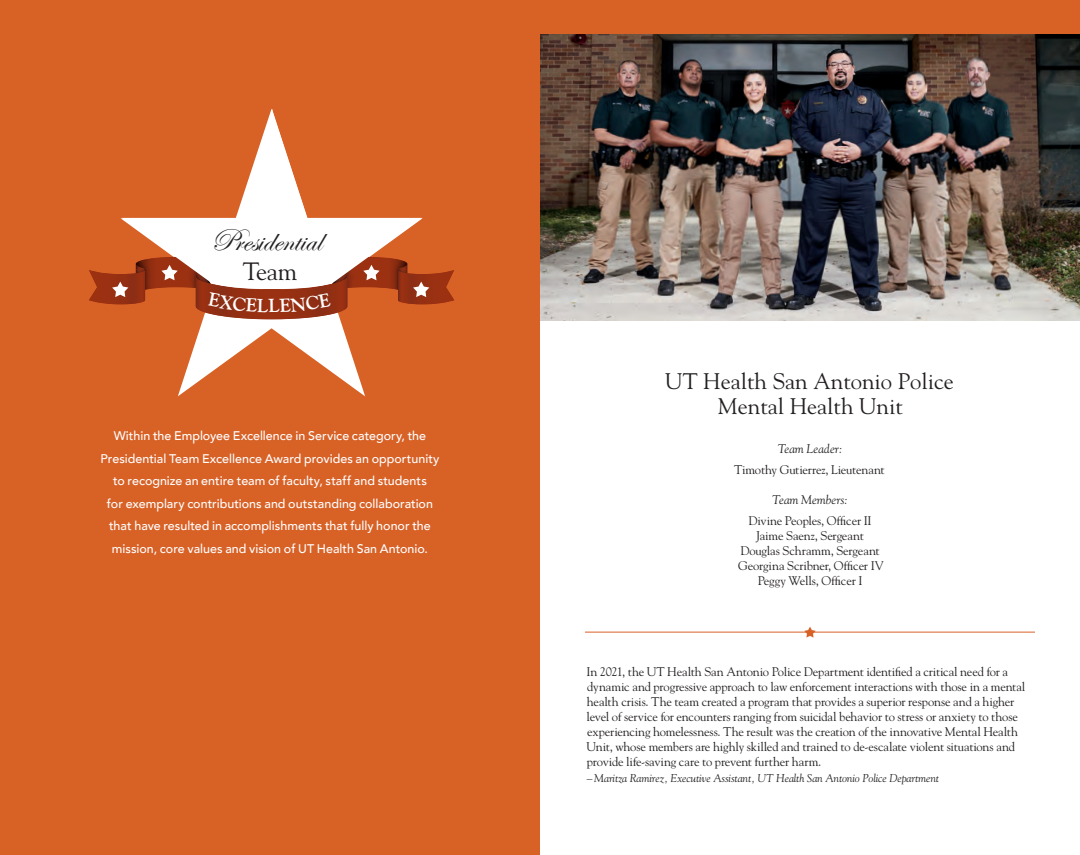
<style>
.page{position:relative;width:1080px;height:855px;background:#fff}
.page>*{position:absolute;margin:0;border:0;box-sizing:border-box;transform-origin:0 0}
.t1{font:32.12px "Edwardian Script ITC";color:#231f20}
.award_name{font:25px "Goudy Std";color:#231f20}
.recipient_name{font:22.5px/25px "Goudy Std";color:#231f20;text-align:center}
.co-worker_quote{font:12.5px/15px "Goudy Std";letter-spacing:-.015em;color:#231f20}
.award_description_20{font:500 12.5px/22.5px "Avenir";color:#fff;text-align:center}
.co-worker_quote-2{font:italic 12.5px "Goudy Std";color:#231f20}
.t2{font:italic 11.25px "Goudy Std";letter-spacing:-.01em;color:#231f20}
</style>
<div class="page">
<img style="left:540px;top:34px;width:540px;height:286px">
<div style="left:0;top:0;width:540px;height:855px;background:#d86126"></div>
<div style="left:540px;top:0;width:540px;height:34px;background:#d86126"></div>
<svg style="left:178px;top:319px;width:187px;height:77px"></svg>
<hr style="left:585px;top:632px;width:450px;height:1px;background:#d86126">
<svg style="left:804px;top:627px;width:12px;height:11px"></svg>
<svg style="left:89px;top:109px;width:365px;height:210px"></svg>
<p class="t1" style="left:211px;top:223px;width:112px">Presidential</p>
<p class="award_name" style="left:243px;top:256px;width:56px">Team</p>
<p class="award_description_20" style="left:101px;top:424px;width:340px">Within the Employee Excellence in Service category, the Presidential Team Excellence Award provides an opportunity to recognize an entire team of faculty, staff and students<br>for exemplary contributions and outstanding collaboration that have resulted in accomplishments that fully honor the mission, core values and vision of UT Health San Antonio.</p>
<p class="recipient_name" style="left:665px;top:369px;width:290px">UT Health San Antonio Police<br>Mental Health Unit</p>
<p class="co-worker_quote-2" style="left:778px;top:441px;width:66px">Team Leader:</p>
<p class="co-worker_quote" style="left:734px;top:462px;width:152px">Timothy Gutierrez, Lieutenant</p>
<p class="co-worker_quote-2" style="left:772px;top:492px;width:77px">Team Members:</p>
<p class="co-worker_quote" style="left:749px;top:513px;width:125px">Divine Peoples, Officer II</p>
<p class="co-worker_quote" style="left:756px;top:528px;width:109px">Jaime Saenz, Sergeant</p>
<p class="co-worker_quote" style="left:740px;top:543px;width:141px">Douglas Schramm, Sergeant</p>
<p class="co-worker_quote" style="left:738px;top:558px;width:147px">Georgina Scribner, Officer IV</p>
<p class="co-worker_quote" style="left:758px;top:573px;width:106px">Peggy Wells, Officer I</p>
<p class="co-worker_quote" style="left:586px;top:664px;width:441px">In 2021, the UT Health San Antonio Police Department identified a critical need for a dynamic and progressive approach to law enforcement interactions with those in a mental health crisis. The team created a program that provides a superior response and a higher level of service for encounters ranging from suicidal behavior to stress or anxiety to those experiencing homelessness. The result was the creation of the innovative Mental Health Unit, whose members are highly skilled and trained to de-escalate violent situations and provide life-saving care to prevent further harm.</p>
<p class="t2" style="left:587px;top:771px;width:354px">– Maritza Ramirez, Executive Assistant, UT Health San Antonio Police Department</p>
</div>
